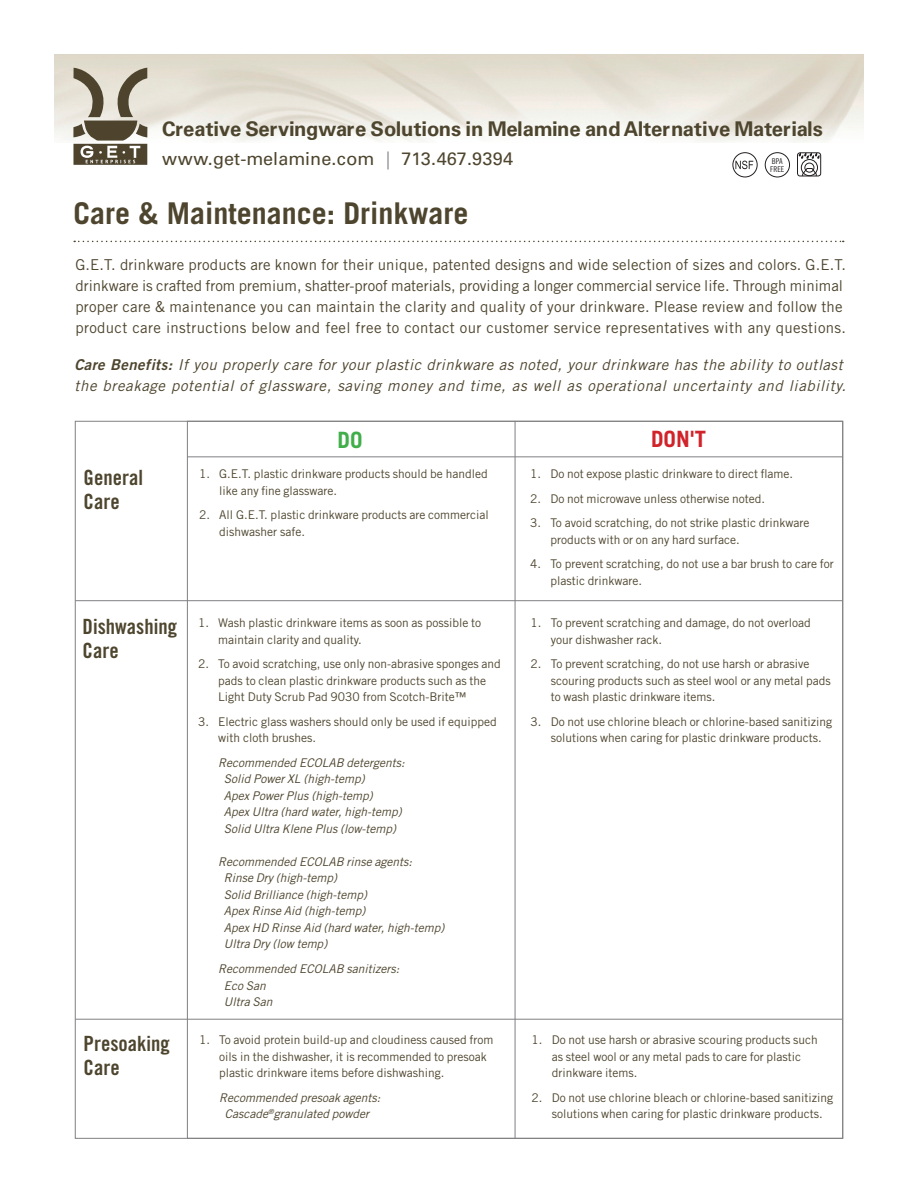
<style>
.page{position:relative;width:918px;height:1188px;background:#fff}
.page>*{position:absolute;margin:0;border:0;box-sizing:border-box;transform-origin:0 0}
.t1{font:700 30px "Trade Gothic";color:#4e452e}
.t2{font:700 22.5px "Trade Gothic";color:#d1232a}
.t3{font:700 22.5px "Trade Gothic";color:#40ae49}
.t4{font:21px/24px "Trade Gothic Bold Cond Twenty";color:#4e452e}
.t5{font:700 20.25px "Univers";color:#4e452e}
.t6{font:18px "Univers";letter-spacing:.005em;color:#4e452e}
.t7{font:15px/21px "Trade Gothic";letter-spacing:.015em;color:#4e452e}
.t8{font:italic 15px/21px "Trade Gothic";letter-spacing:.04em;color:#4e452e}
.t9{font:12px/16.5px "Trade Gothic";color:#4e452e}
.t10{font:italic 12px/16.5px "Trade Gothic";color:#4e452e}
.t11{font:7.95px/8.7px "Trade Gothic Cond Eighteen";color:#231f20}
.s1{font-weight:300;color:#808083}
.s2{font-family:"Trade Gothic Bold Two"}
</style>
<div class="page">
<svg style="left:73px;top:68px;width:74px;height:97px;background:#9d9686"></svg>
<div style="left:765px;top:152px;width:25px;height:25px;border:1px solid #231f20;border-radius:50%"></div>
<div style="left:801px;top:159px;width:17px;height:17px;border:1px solid #231f20;border-radius:50%"></div>
<div style="left:805px;top:163px;width:9px;height:9px;border:1px solid #231f20;border-radius:50%"></div>
<svg style="left:799px;top:155px;width:20px;height:4px"></svg>
<svg style="left:802px;top:168px;width:15px;height:6px"></svg>
<div style="left:797px;top:153px;width:24px;height:23px;border:1px solid #231f20;border-radius:3px"></div>
<div style="left:733px;top:152px;width:25px;height:25px;border:1px solid #231f20;border-radius:50%"></div>
<svg style="left:735px;top:161px;width:18px;height:8px"></svg>
<svg style="left:74px;top:241px;width:770px;height:1px"></svg>
<hr style="left:515px;top:421px;width:1px;height:718px;background:#808083">
<hr style="left:75px;top:600px;width:768px;height:1px;background:#808083">
<hr style="left:75px;top:1019px;width:768px;height:1px;background:#808083">
<hr style="left:187px;top:456px;width:656px;height:1px;background:#808083">
<h3 class="t5" style="left:162px;top:122px;width:662px">Creative Servingware Solutions in Melamine and Alternative Materials</h3>
<h3 class="t6" style="left:162px;top:152px;width:353px">www.get-melamine.com <span class="s1">|</span> 713.467.9394</h3>
<h1 class="t1" style="left:73px;top:202px;width:397px">Care &amp; Maintenance: Drinkware</h1>
<p class="t7" style="left:75px;top:256px;width:772px">G.E.T. drinkware products are known for their unique, patented designs and wide selection of sizes and colors. G.E.T. drinkware is crafted from premium, shatter-proof materials, providing a longer commercial service life. Through minimal proper care &amp; maintenance you can maintain the clarity and quality of your drinkware. Please review and follow the product care instructions below and feel free to contact our customer service representatives with any questions.</p>
<p class="t8" style="left:74px;top:355px;width:773px"><span class="s2">Care Benefits:</span> If you properly care for your plastic drinkware as noted, your drinkware has the ability to outlast the breakage potential of glassware, saving money and time, as well as operational uncertainty and liability.</p>
<p class="t11" style="left:770px;top:157px;width:16px">BPA<br>FREE</p>
<h2 class="t3" style="left:338px;top:432px;width:27px">DO</h2>
<h2 class="t2" style="left:651px;top:431px;width:57px">DON'T</h2>
<h3 class="t4" style="left:84px;top:467px;width:61px">General<br>Care</h3>
<p class="t9" style="left:219px;top:467px;width:270px;text-indent:-20px">1. G.E.T. plastic drinkware products should be handled like any fine glassware.</p>
<p class="t9" style="left:219px;top:508px;width:271px;text-indent:-20px">2. All G.E.T. plastic drinkware products are commercial dishwasher safe.</p>
<p class="t9" style="left:530px;top:467px;width:265px">1. Do not expose plastic drinkware to direct flame.</p>
<p class="t9" style="left:530px;top:491px;width:236px">2. Do not microwave unless otherwise noted.</p>
<p class="t9" style="left:550px;top:516px;width:261px;text-indent:-20px">3. To avoid scratching, do not strike plastic drinkware products with or on any hard surface.</p>
<p class="t9" style="left:550px;top:557px;width:285px;text-indent:-20px">4. To prevent scratching, do not use a bar brush to care for plastic drinkware.</p>
<h3 class="t4" style="left:83px;top:616px;width:96px">Dishwashing<br>Care</h3>
<p class="t9" style="left:218px;top:616px;width:264px;text-indent:-20px">1. Wash plastic drinkware items as soon as possible to maintain clarity and quality.</p>
<p class="t9" style="left:218px;top:657px;width:284px;text-indent:-20px">2. To avoid scratching, use only non-abrasive sponges and pads to clean plastic drinkware products such as the<br>Light Duty Scrub Pad 9030 from Scotch-Brite™</p>
<p class="t9" style="left:218px;top:714px;width:280px;text-indent:-20px">3. Electric glass washers should only be used if equipped with cloth brushes.</p>
<p class="t10" style="left:224px;top:756px;width:183px;text-indent:-5px">Recommended ECOLAB detergents:<br>Solid Power XL (high-temp)<br>Apex Power Plus (high-temp)<br>Apex Ultra (hard water, high-temp)<br>Solid Ultra Klene Plus (low-temp)</p>
<p class="t10" style="left:224px;top:855px;width:222px;text-indent:-5px">Recommended ECOLAB rinse agents:<br>Rinse Dry (high-temp)<br>Solid Brilliance (high-temp)<br>Apex Rinse Aid (high-temp)<br>Apex HD Rinse Aid (hard water, high-temp)<br>Ultra Dry (low temp)</p>
<p class="t10" style="left:224px;top:962px;width:177px;text-indent:-5px">Recommended ECOLAB sanitizers:<br>Eco San<br>Ultra San</p>
<p class="t9" style="left:551px;top:616px;width:261px;text-indent:-20px">1. To prevent scratching and damage, do not overload your dishwasher rack.</p>
<p class="t9" style="left:551px;top:657px;width:282px;text-indent:-20px">2. To prevent scratching, do not use harsh or abrasive scouring products such as steel wool or any metal pads to wash plastic drinkware items.</p>
<p class="t9" style="left:551px;top:714px;width:283px;text-indent:-20px">3. Do not use chlorine bleach or chlorine-based sanitizing solutions when caring for plastic drinkware products.</p>
<h3 class="t4" style="left:84px;top:1033px;width:88px">Presoaking<br>Care</h3>
<p class="t9" style="left:219px;top:1033px;width:276px;text-indent:-20px">1. To avoid protein build-up and cloudiness caused from oils in the dishwasher, it is recommended to presoak plastic drinkware items before dishwashing.</p>
<p class="t10" style="left:219px;top:1090px;width:163px;text-align:center">Recommended presoak agents:<br>Cascade<sup>®</sup>granulated powder</p>
<p class="t9" style="left:552px;top:1033px;width:267px;text-indent:-20px">1. Do not use harsh or abrasive scouring products such as steel wool or any metal pads to care for plastic drinkware items.</p>
<p class="t9" style="left:552px;top:1090px;width:283px;text-indent:-20px">2. Do not use chlorine bleach or chlorine-based sanitizing solutions when caring for plastic drinkware products.</p>
</div>
